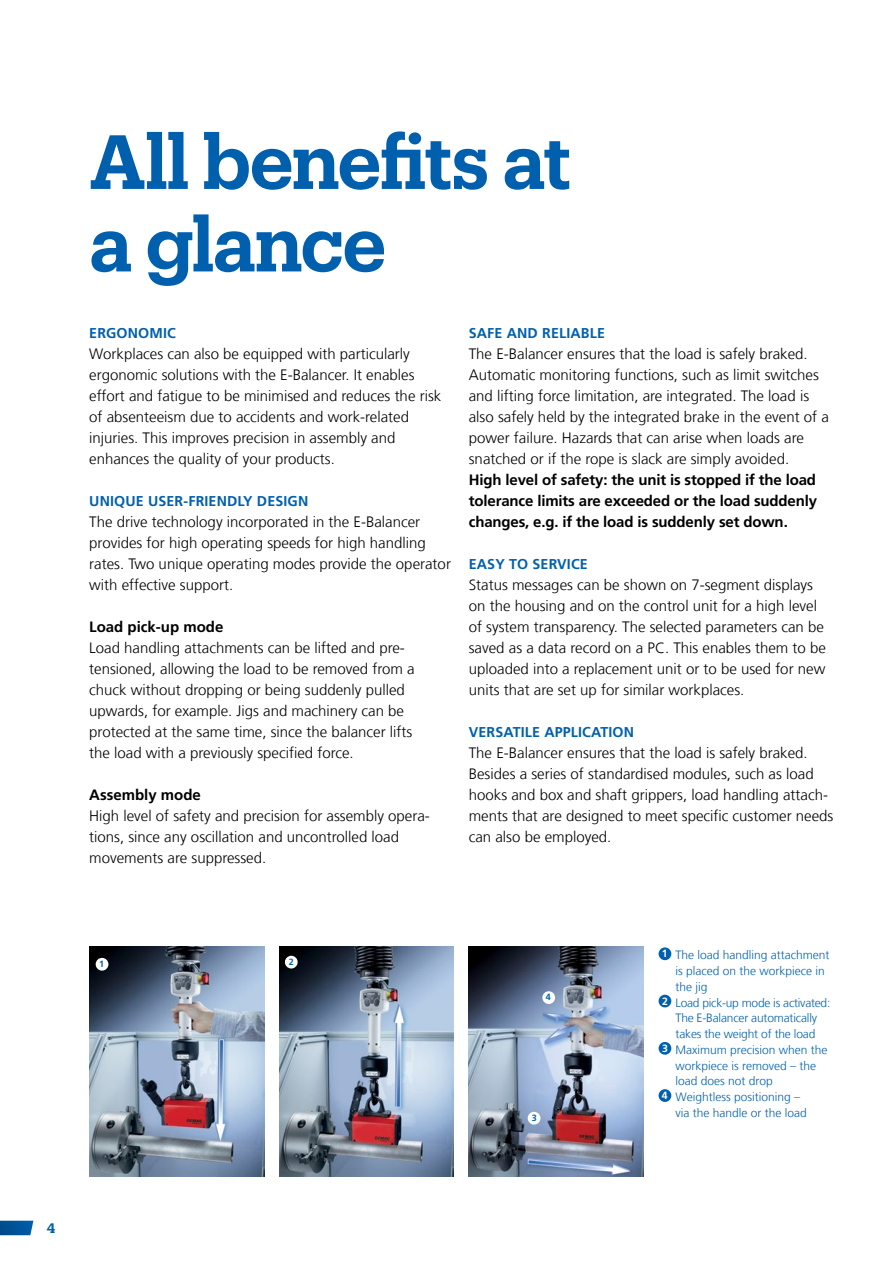
<style>
.page{position:relative;width:893px;height:1263px;background:#fff}
.page>*{position:absolute;margin:0;border:0;box-sizing:border-box;transform-origin:0 0}
.t1{font:600 75px/82.5px "Produkt";letter-spacing:-.015em;color:#0060ae}
.t2{font:300 15px/21px "Frutiger LT Com";color:#000}
.t3{font:700 15px/21px "Frutiger LT Com";letter-spacing:-.01em;color:#000;text-align:justify}
.t4{font:700 14.25px "Frutiger LT Com";letter-spacing:.01em;color:#0060ae}
.t5{font:600 13.5px "Produkt";color:#0060ae}
.t6{font:300 12px "Frutiger LT Com";color:#0060ae}
.t7{font:300 12px "Frutiger LT Com";letter-spacing:-.02em;color:#0060ae}
.t8{font:700 9px "Frutiger LT Com";color:#0060ae}
</style>
<div class="page">
<img style="left:280px;top:947px;width:174px;height:230px">
<div style="left:285px;top:956px;width:13px;height:12px;background:#fff;border-radius:50%"></div>
<img style="left:469px;top:947px;width:175px;height:230px">
<div style="left:528px;top:1112px;width:12px;height:12px;background:#fff;border-radius:50%"></div>
<div style="left:542px;top:991px;width:13px;height:13px;background:#fff;border-radius:50%"></div>
<img style="left:89px;top:947px;width:175px;height:230px">
<div style="left:96px;top:958px;width:12px;height:13px;background:#fff;border-radius:50%"></div>
<div style="left:659px;top:947px;width:12px;height:13px;background:#0060ae;border-radius:50%"></div>
<div style="left:659px;top:995px;width:12px;height:12px;background:#0060ae;border-radius:50%"></div>
<div style="left:659px;top:1042px;width:12px;height:13px;background:#0060ae;border-radius:50%"></div>
<div style="left:659px;top:1089px;width:12px;height:13px;background:#0060ae;border-radius:50%"></div>
<svg style="left:0;top:1221px;width:33px;height:14px"></svg>
<h1 class="t1" style="left:89px;top:116px;width:484px">All benefits at a glance</h1>
<p class="t4" style="left:89px;top:324px;width:88px">Ergonomic</p>
<p class="t2" style="left:89px;top:343px;width:354px">Workplaces can also be equipped with particularly ergonomic solutions with the E-Balancer. It enables effort and fatigue to be minimised and reduces the risk of absenteeism due to accidents and work-related injuries. This improves precision in assembly and enhances the quality of your products.</p>
<p class="t4" style="left:89px;top:492px;width:221px">Unique user-friendly design</p>
<p class="t2" style="left:89px;top:511px;width:363px">The drive technology incorporated in the E-Balancer provides for high operating speeds for high handling rates. Two unique operating modes provide the operator with effective support.</p>
<p class="t3" style="left:89px;top:616px;width:136px">Load pick-up mode</p>
<p class="t2" style="left:89px;top:637px;width:327px">Load handling attachments can be lifted and pre&shy;tensioned, allowing the load to be removed from a chuck without dropping or being suddenly pulled upwards, for example. Jigs and machinery can be protected at the same time, since the balancer lifts the load with a previously specified force.</p>
<p class="t3" style="left:89px;top:784px;width:113px">Assembly mode</p>
<p class="t2" style="left:89px;top:805px;width:342px">High level of safety and precision for assembly opera&shy;tions, since any oscillation and uncontrolled load movements are suppressed.</p>
<p class="t4" style="left:469px;top:324px;width:138px">Safe and reliable</p>
<p class="t2" style="left:469px;top:343px;width:362px">The E-Balancer ensures that the load is safely braked.<br>Automatic monitoring functions, such as limit switches and lifting force limitation, are integrated. The load is also safely held by the integrated brake in the event of a power failure. Hazards that can arise when loads are snatched or if the rope is slack are simply avoided.</p>
<p class="t3" style="left:469px;top:469px;width:350px">High level of safety: the unit is stopped if the load tolerance limits are exceeded or the load suddenly changes, e.g. if the load is suddenly set down.</p>
<p class="t4" style="left:469px;top:555px;width:120px">Easy to service</p>
<p class="t2" style="left:469px;top:574px;width:359px">Status messages can be shown on 7-segment displays on the housing and on the control unit for a high level of system transparency. The selected parameters can be saved as a data record on a PC. This enables them to be uploaded into a replacement unit or to be used for new units that are set up for similar workplaces.</p>
<p class="t4" style="left:469px;top:723px;width:167px">Versatile application</p>
<p class="t2" style="left:469px;top:742px;width:366px">The E-Balancer ensures that the load is safely braked.<br>Besides a series of standardised modules, such as load hooks and box and shaft grippers, load handling attach&shy;ments that are designed to meet specific customer needs can also be employed.</p>
<p class="t8" style="left:99px;top:958px;width:7px">1</p>
<p class="t8" style="left:289px;top:956px;width:7px">2</p>
<p class="t8" style="left:546px;top:992px;width:7px">4</p>
<p class="t8" style="left:532px;top:1112px;width:7px">3</p>
<p class="t6" style="left:662px;top:948px;width:169px"><sup>1</sup> The load handling attachment</p>
<p class="t6" style="left:676px;top:964px;width:151px">is placed on the workpiece in</p>
<p class="t6" style="left:676px;top:980px;width:34px">the jig</p>
<p class="t7" style="left:662px;top:995px;width:170px"><sup>2</sup> Load pick-up mode is activated:</p>
<p class="t6" style="left:676px;top:1011px;width:143px">The E-Balancer automatically</p>
<p class="t6" style="left:676px;top:1027px;width:141px">takes the weight of the load</p>
<p class="t6" style="left:662px;top:1043px;width:167px"><sup>3</sup> Maximum precision when the</p>
<p class="t6" style="left:676px;top:1058px;width:142px">workpiece is removed – the</p>
<p class="t6" style="left:676px;top:1074px;width:99px">load does not drop</p>
<p class="t6" style="left:662px;top:1090px;width:140px"><sup>4</sup> Weightless positioning –</p>
<p class="t6" style="left:676px;top:1106px;width:133px">via the handle or the load</p>
<p class="t5" style="left:47px;top:1218px;width:10px">4</p>
</div>
